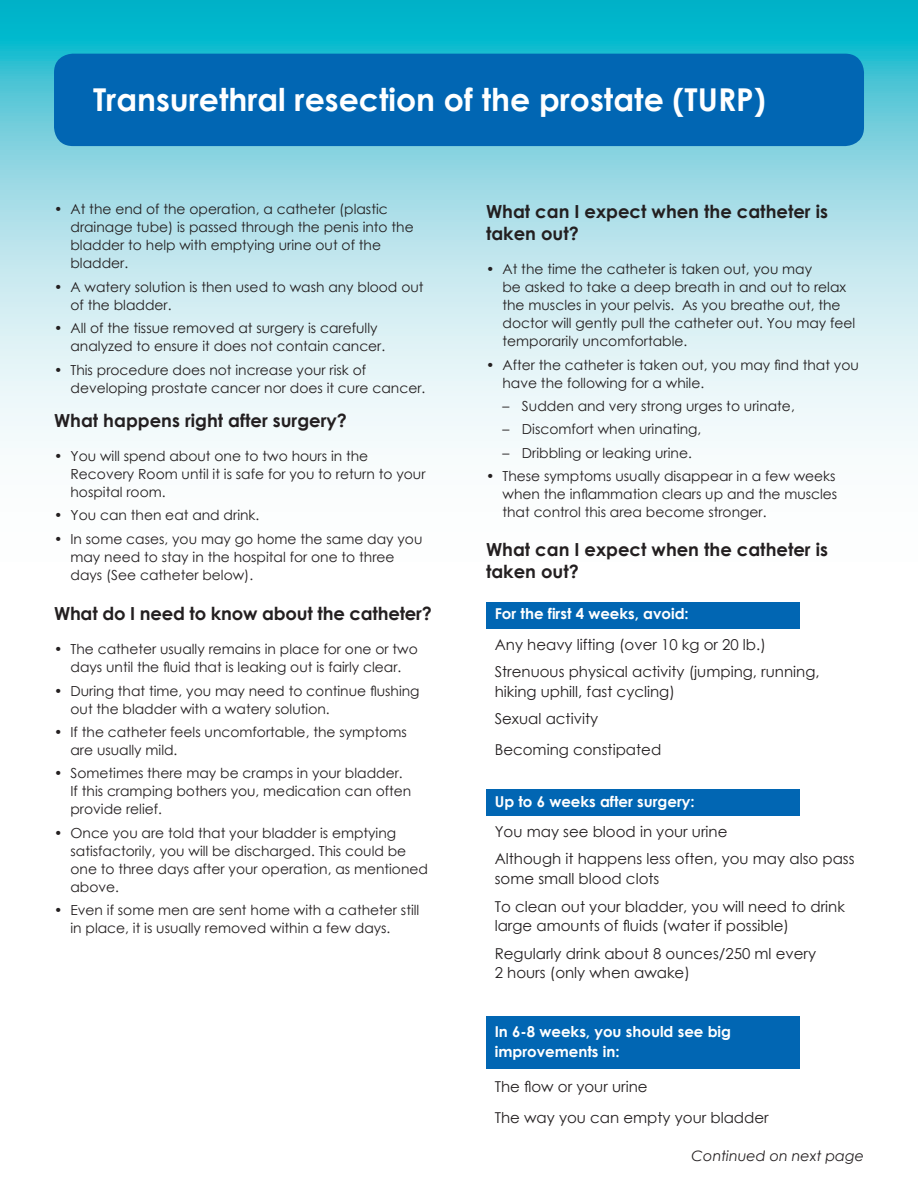
<style>
.page{position:relative;width:918px;height:1188px;background:#fff}
.page>*{position:absolute;margin:0;border:0;box-sizing:border-box;transform-origin:0 0}
.t1{font:700 31.5px "Century Gothic";color:#fff}
.t2{font:700 18px/22.5px "Century Gothic";color:#231f20}
.t3{font:15px/19.5px "Century Gothic";color:#231f20}
.t4{font:700 15px/19.5px "Century Gothic";color:#fff}
.t5{font:italic 14.4px "Century Gothic";color:#231f20}
.t6{font:13.8px/18px "Century Gothic";color:#231f20}
</style>
<div class="page">
<svg style="left:0;top:0;width:918px;height:448px;background:#a9e1ea"></svg>
<div style="left:54px;top:54px;width:810px;height:92px;background:#0166b3;border-radius:19px"></div>
<div style="left:486px;top:602px;width:314px;height:27px;background:#0166b3"></div>
<div style="left:486px;top:789px;width:314px;height:27px;background:#0166b3"></div>
<div style="left:486px;top:1016px;width:314px;height:53px;background:#0166b3"></div>
<p class="t1" style="left:93px;top:80px;width:674px">Transurethral resection of the prostate (TURP)</p>
<p class="t6" style="left:70px;top:200px;width:345px;text-indent:-16px">• At the end of the operation, a catheter (plastic drainage tube) is passed through the penis into the bladder to help with emptying urine out of the bladder.</p>
<p class="t6" style="left:70px;top:278px;width:355px;text-indent:-16px">• A watery solution is then used to wash any blood out of the bladder.</p>
<p class="t6" style="left:70px;top:319px;width:316px;text-indent:-16px">• All of the tissue removed at surgery is carefully analyzed to ensure it does not contain cancer.</p>
<p class="t6" style="left:70px;top:360px;width:356px;text-indent:-16px">• This procedure does not increase your risk of developing prostate cancer nor does it cure cancer.</p>
<p class="t2" style="left:54px;top:409px;width:295px">What happens right after surgery?</p>
<p class="t6" style="left:70px;top:447px;width:357px;text-indent:-16px">• You will spend about one to two hours in the<br>Recovery Room until it is safe for you to return to your hospital room.</p>
<p class="t6" style="left:54px;top:506px;width:207px">• You can then eat and drink.</p>
<p class="t6" style="left:70px;top:530px;width:353px;text-indent:-16px">• In some cases, you may go home the same day you may need to stay in the hospital for one to three days (See catheter below).</p>
<p class="t2" style="left:54px;top:602px;width:379px">What do I need to know about the catheter?</p>
<p class="t6" style="left:54px;top:640px;width:365px;text-align:center">• The catheter usually remains in place for one or two days until the fluid that is leaking out is fairly clear.</p>
<p class="t6" style="left:70px;top:681px;width:351px;text-indent:-16px">• During that time, you may need to continue flushing out the bladder with a watery solution.</p>
<p class="t6" style="left:70px;top:723px;width:338px;text-indent:-16px">• If the catheter feels uncomfortable, the symptoms are usually mild.</p>
<p class="t6" style="left:70px;top:764px;width:342px;text-indent:-16px">• Sometimes there may be cramps in your bladder.<br>If this cramping bothers you, medication can often provide relief.</p>
<p class="t6" style="left:70px;top:824px;width:359px;text-indent:-16px">• Once you are told that your bladder is emptying satisfactorily, you will be discharged. This could be one to three days after your operation, as mentioned above.</p>
<p class="t6" style="left:70px;top:901px;width:350px;text-indent:-16px">• Even if some men are sent home with a catheter still in place, it is usually removed within a few days.</p>
<p class="t2" style="left:486px;top:199px;width:343px">What can I expect when the catheter is taken out?</p>
<p class="t6" style="left:502px;top:260px;width:354px;text-indent:-16px">• At the time the catheter is taken out, you may<br>be asked to take a deep breath in and out to relax the muscles in your pelvis. As you breathe out, the doctor will gently pull the catheter out. You may feel temporarily uncomfortable.</p>
<p class="t6" style="left:502px;top:355px;width:358px;text-indent:-16px">• After the catheter is taken out, you may find that you have the following for a while.</p>
<p class="t6" style="left:502px;top:397px;width:294px">– Sudden and very strong urges to urinate,</p>
<p class="t6" style="left:502px;top:420px;width:200px">– Discomfort when urinating,</p>
<p class="t6" style="left:502px;top:444px;width:191px">– Dribbling or leaking urine.</p>
<p class="t6" style="left:502px;top:467px;width:336px;text-indent:-16px">• These symptoms usually disappear in a few weeks when the inflammation clears up and the muscles that control this area become stronger.</p>
<p class="t2" style="left:486px;top:538px;width:343px">What can I expect when the catheter is taken out?</p>
<p class="t4" style="left:495px;top:604px;width:196px">For the first 4 weeks, avoid:</p>
<p class="t3" style="left:495px;top:634px;width:273px">Any heavy lifting (over 10 kg or 20 lb.)</p>
<p class="t3" style="left:495px;top:662px;width:326px">Strenuous physical activity (jumping, running, hiking uphill, fast cycling)</p>
<p class="t3" style="left:495px;top:709px;width:105px">Sexual activity</p>
<p class="t3" style="left:495px;top:739px;width:168px">Becoming constipated</p>
<p class="t4" style="left:495px;top:791px;width:202px">Up to 6 weeks after surgery:</p>
<p class="t3" style="left:495px;top:821px;width:234px">You may see blood in your urine</p>
<p class="t3" style="left:495px;top:849px;width:361px">Although it happens less often, you may also pass some small blood clots</p>
<p class="t3" style="left:495px;top:896px;width:352px">To clean out your bladder, you will need to drink large amounts of fluids (water if possible)</p>
<p class="t3" style="left:495px;top:943px;width:323px">Regularly drink about 8 ounces/250 ml every<br>2 hours (only when awake)</p>
<p class="t4" style="left:495px;top:1021px;width:238px">In 6-8 weeks, you should see big improvements in:</p>
<p class="t3" style="left:495px;top:1077px;width:154px">The flow or your urine</p>
<p class="t3" style="left:495px;top:1107px;width:276px">The way you can empty your bladder</p>
<p class="t5" style="left:692px;top:1147px;width:174px">Continued on next page</p>
</div>
